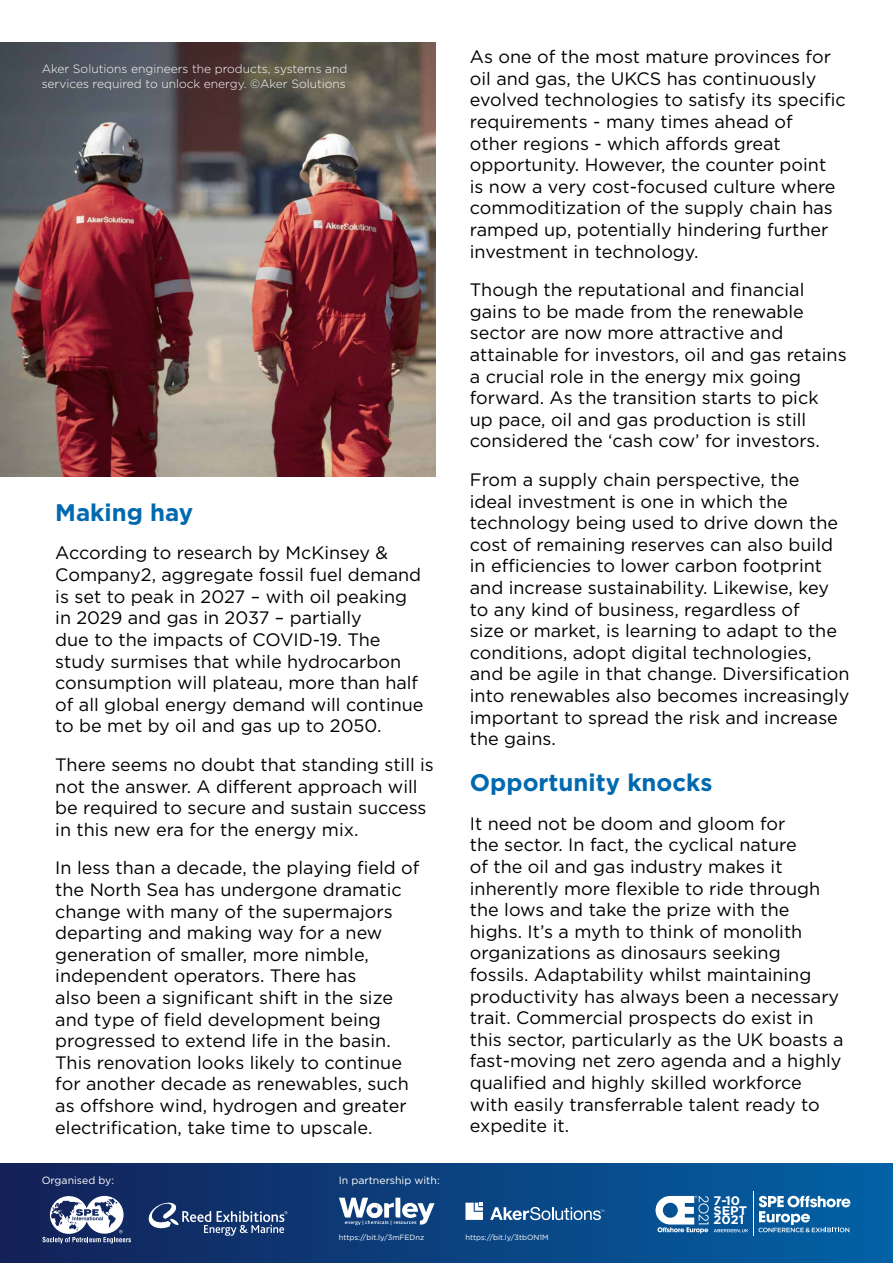
<style>
.page{position:relative;width:893px;height:1263px;background:#fff}
.page>*{position:absolute;margin:0;border:0;box-sizing:border-box;transform-origin:0 0}
.t1{font:700 24px "Gotham";color:#0069af}
.t2{font:18px/21.6px "Gotham";color:#000}
.t3{font:700 12.45px/9.9px "Gotham";color:#fff}
.t4{font:300 12px/14.4px "Gotham";color:#fff}
.t5{font:10.5px "Gotham";color:#fff}
.t6{font:7.5px "Gotham";color:#fff}
</style>
<div class="page">
<div style="left:0;top:1163px;width:893px;height:100px;background:linear-gradient(to right,#142157,#0262a6)"></div>
<svg style="left:758px;top:1196px;width:92px;height:36px"></svg>
<hr style="left:753px;top:1191px;width:1px;height:45px;background:#fff">
<svg style="left:655px;top:1195px;width:93px;height:38px"></svg>
<svg style="left:339px;top:1198px;width:96px;height:27px"></svg>
<svg style="left:465px;top:1202px;width:18px;height:18px"></svg>
<svg style="left:490px;top:1207px;width:114px;height:13px"></svg>
<img style="left:0;top:43px;width:436px;height:433px">
<svg style="left:147px;top:1201px;width:140px;height:35px"></svg>
<svg style="left:43px;top:1196px;width:88px;height:48px"></svg>
<p class="t4" style="left:42px;top:62px;width:307px">Aker Solutions engineers the products, systems and services required to unlock energy. ©Aker Solutions</p>
<h1 class="t1" style="left:55px;top:496px;width:139px">Making hay</h1>
<p class="t2" style="left:55px;top:542px;width:370px">According to research by McKinsey &amp; Company2, aggregate fossil fuel demand is set to peak in 2027 – with oil peaking in 2029 and gas in 2037 – partially<br>due to the impacts of COVID-19. The study surmises that while hydrocarbon consumption will plateau, more than half of all global energy demand will continue to be met by oil and gas up to 2050.</p>
<p class="t2" style="left:55px;top:753px;width:380px">There seems no doubt that standing still is not the answer. A different approach will be required to secure and sustain success in this new era for the energy mix.</p>
<p class="t2" style="left:55px;top:857px;width:366px">In less than a decade, the playing field of the North Sea has undergone dramatic change with many of the supermajors departing and making way for a new generation of smaller, more nimble, independent operators. There has<br>also been a significant shift in the size and type of field development being progressed to extend life in the basin.<br>This renovation looks likely to continue for another decade as renewables, such as offshore wind, hydrogen and greater electrification, take time to upscale.</p>
<p class="t5" style="left:42px;top:1174px;width:74px">Organised by:</p>
<p class="t5" style="left:339px;top:1174px;width:102px">In partnership with:</p>
<p class="t2" style="left:470px;top:46px;width:377px">As one of the most mature provinces for oil and gas, the UKCS has continuously evolved technologies to satisfy its specific requirements - many times ahead of<br>other regions - which affords great opportunity. However, the counter point<br>is now a very cost-focused culture where commoditization of the supply chain has ramped up, potentially hindering further investment in technology.</p>
<p class="t2" style="left:470px;top:279px;width:378px">Though the reputational and financial gains to be made from the renewable sector are now more attractive and attainable for investors, oil and gas retains a crucial role in the energy mix going forward. As the transition starts to pick<br>up pace, oil and gas production is still considered the ‘cash cow’ for investors.</p>
<p class="t2" style="left:470px;top:468px;width:381px">From a supply chain perspective, the<br>ideal investment is one in which the technology being used to drive down the cost of remaining reserves can also build in efficiencies to lower carbon footprint and increase sustainability. Likewise, key to any kind of business, regardless of<br>size or market, is learning to adapt to the conditions, adopt digital technologies,<br>and be agile in that change. Diversification into renewables also becomes increasingly important to spread the risk and increase the gains.</p>
<h1 class="t1" style="left:470px;top:767px;width:244px">Opportunity knocks</h1>
<p class="t2" style="left:470px;top:812px;width:375px">It need not be doom and gloom for<br>the sector. In fact, the cyclical nature<br>of the oil and gas industry makes it inherently more flexible to ride through the lows and take the prize with the highs. It’s a myth to think of monolith organizations as dinosaurs seeking fossils. Adaptability whilst maintaining productivity has always been a necessary trait. Commercial prospects do exist in this sector, particularly as the UK boasts a fast-moving net zero agenda and a highly qualified and highly skilled workforce with easily transferrable talent ready to expedite it.</p>
<p class="t3" style="left:713px;top:1195px;width:35px">7-10<br>SEPT<br>2021</p>
<p class="t6" style="left:339px;top:1232px;width:87px">https://bit.ly/3mFEDnz</p>
<p class="t6" style="left:465px;top:1232px;width:85px">https://bit.ly/3tbON1M</p>
</div>
